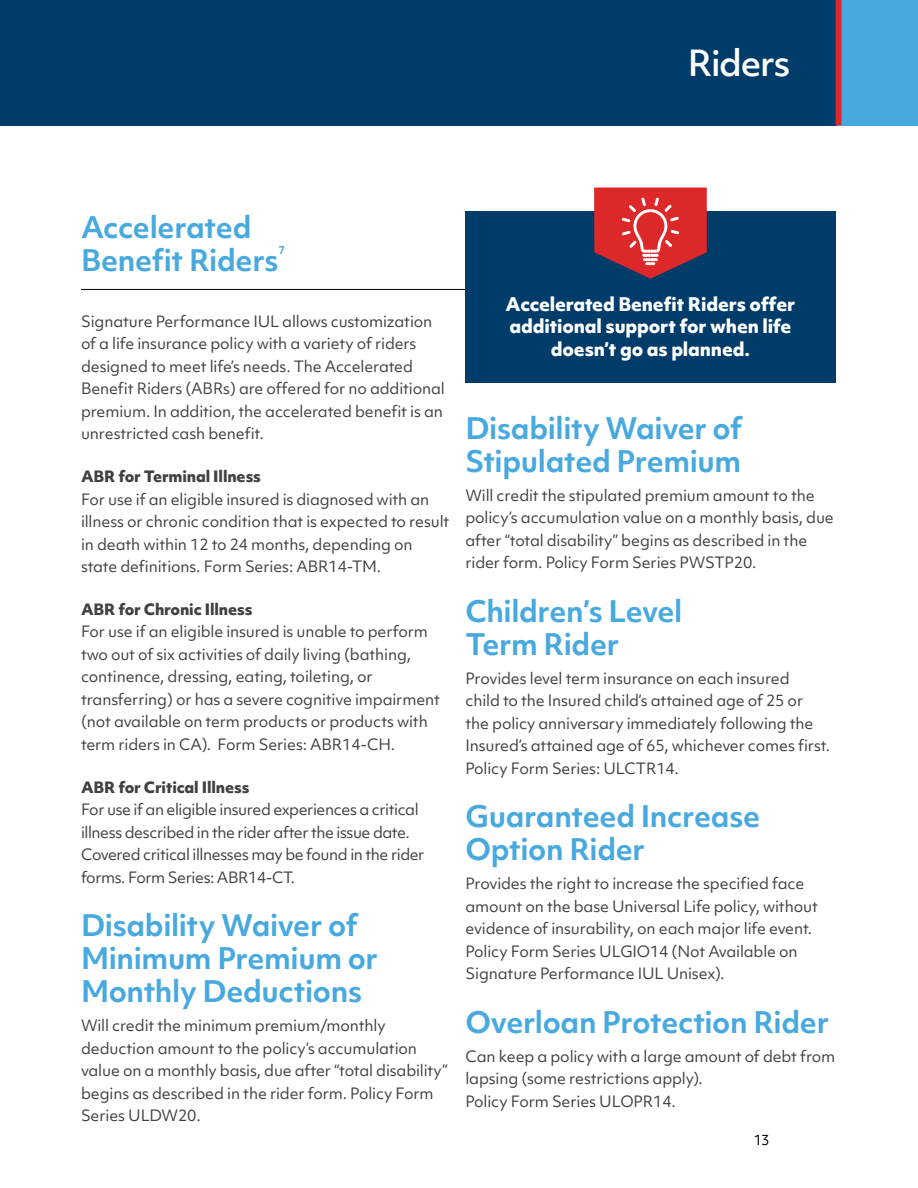
<style>
.page{position:relative;width:918px;height:1188px;background:#fff}
.page>*{position:absolute;margin:0;border:0;box-sizing:border-box;transform-origin:0 0}
.t1{font:500 34.5px "Objektiv Mk 1";letter-spacing:-.035em;color:#fff}
.t2{font:700 28.5px/33px "Objektiv Mk 1";letter-spacing:-.01em;color:#48a9df}
.t3{font:800 18px/22.5px "Objektiv Mk 1";letter-spacing:-.01em;color:#fff;text-align:center}
.t4{font:15px/22.5px "Objektiv Mk 1";letter-spacing:-.01em;color:#414042}
.t5{font:15px/22.5px "Objektiv Mk 1";letter-spacing:-.03em;color:#414042}
.t6{font:800 15px "Objektiv Mk 1";letter-spacing:-.01em;color:#414042}
.t7{font:13.5px "Objektiv Mk 1";color:#000}
.t8{font:700 10.5px "Objektiv Mk 1";color:#48a9df}
</style>
<div class="page">
<hr style="left:81px;top:289px;width:754px;height:1px;background:#000">
<div style="left:0;top:0;width:918px;height:125px;background:#003c6a"></div>
<div style="left:837px;top:0;width:81px;height:125px;background:#48a9df"></div>
<div style="left:836px;top:0;width:6px;height:125px;background:#dc2828"></div>
<div style="left:465px;top:211px;width:371px;height:171px;background:#003c6a"></div>
<svg style="left:594px;top:187px;width:113px;height:92px"></svg>
<h1 class="t1" style="left:688px;top:39px;width:104px">Riders</h1>
<h2 class="t2" style="left:81px;top:210px;width:199px">Accelerated<br>Benefit Riders</h2>
<p class="t8" style="left:279px;top:243px;width:8px">7</p>
<p class="t4" style="left:81px;top:310px;width:365px">Signature Performance IUL allows customization of a life insurance policy with a variety of riders designed to meet life’s needs. The Accelerated Benefit Riders (ABRs) are offered for no additional premium. In addition, the accelerated benefit is an unrestricted cash benefit.</p>
<p class="t6" style="left:81px;top:466px;width:182px">ABR for Terminal Illness</p>
<p class="t4" style="left:81px;top:488px;width:370px">For use if an eligible insured is diagnosed with an illness or chronic condition that is expected to result in death within 12 to 24 months, depending on state definitions. Form Series: ABR14-TM.</p>
<p class="t6" style="left:81px;top:598px;width:173px">ABR for Chronic Illness</p>
<p class="t4" style="left:81px;top:620px;width:361px">For use if an eligible insured is unable to perform two out of six activities of daily living (bathing, continence, dressing, eating, toileting, or transferring) or has a severe cognitive impairment (not available on term products or products with term riders in CA). Form Series: ABR14-CH.</p>
<p class="t6" style="left:81px;top:776px;width:170px">ABR for Critical Illness</p>
<p class="t5" style="left:81px;top:798px;width:345px">For use if an eligible insured experiences a critical illness described in the rider after the issue date.<br>Covered critical illnesses may be found in the rider forms. Form Series: ABR14-CT.</p>
<h2 class="t2" style="left:81px;top:908px;width:299px">Disability Waiver of<br>Minimum Premium or<br>Monthly Deductions</h2>
<p class="t4" style="left:81px;top:1014px;width:368px">Will credit the minimum premium/monthly deduction amount to the policy’s accumulation value on a monthly basis, due after “total disability” begins as described in the rider form. Policy Form Series ULDW20.</p>
<p class="t3" style="left:506px;top:292px;width:291px">Accelerated Benefit Riders offer additional support for when life doesn’t go as planned.</p>
<h2 class="t2" style="left:465px;top:411px;width:278px">Disability Waiver of<br>Stipulated Premium</h2>
<p class="t4" style="left:465px;top:484px;width:370px">Will credit the stipulated premium amount to the policy’s accumulation value on a monthly basis, due after “total disability” begins as described in the rider form. Policy Form Series PWSTP20.</p>
<h2 class="t2" style="left:465px;top:594px;width:218px">Children’s Level<br>Term Rider</h2>
<p class="t4" style="left:465px;top:667px;width:366px">Provides level term insurance on each insured<br>child to the Insured child’s attained age of 25 or the policy anniversary immediately following the Insured’s attained age of 65, whichever comes first.<br>Policy Form Series: ULCTR14.</p>
<h2 class="t2" style="left:465px;top:799px;width:296px">Guaranteed Increase<br>Option Rider</h2>
<p class="t4" style="left:465px;top:872px;width:354px">Provides the right to increase the specified face amount on the base Universal Life policy, without evidence of insurability, on each major life event.<br>Policy Form Series ULGIO14 (Not Available on Signature Performance IUL Unisex).</p>
<h2 class="t2" style="left:465px;top:1005px;width:365px">Overloan Protection Rider</h2>
<p class="t4" style="left:465px;top:1045px;width:371px">Can keep a policy with a large amount of debt from lapsing (some restrictions apply).<br>Policy Form Series ULOPR14.</p>
<p class="t7" style="left:754px;top:1131px;width:17px">13</p>
</div>
